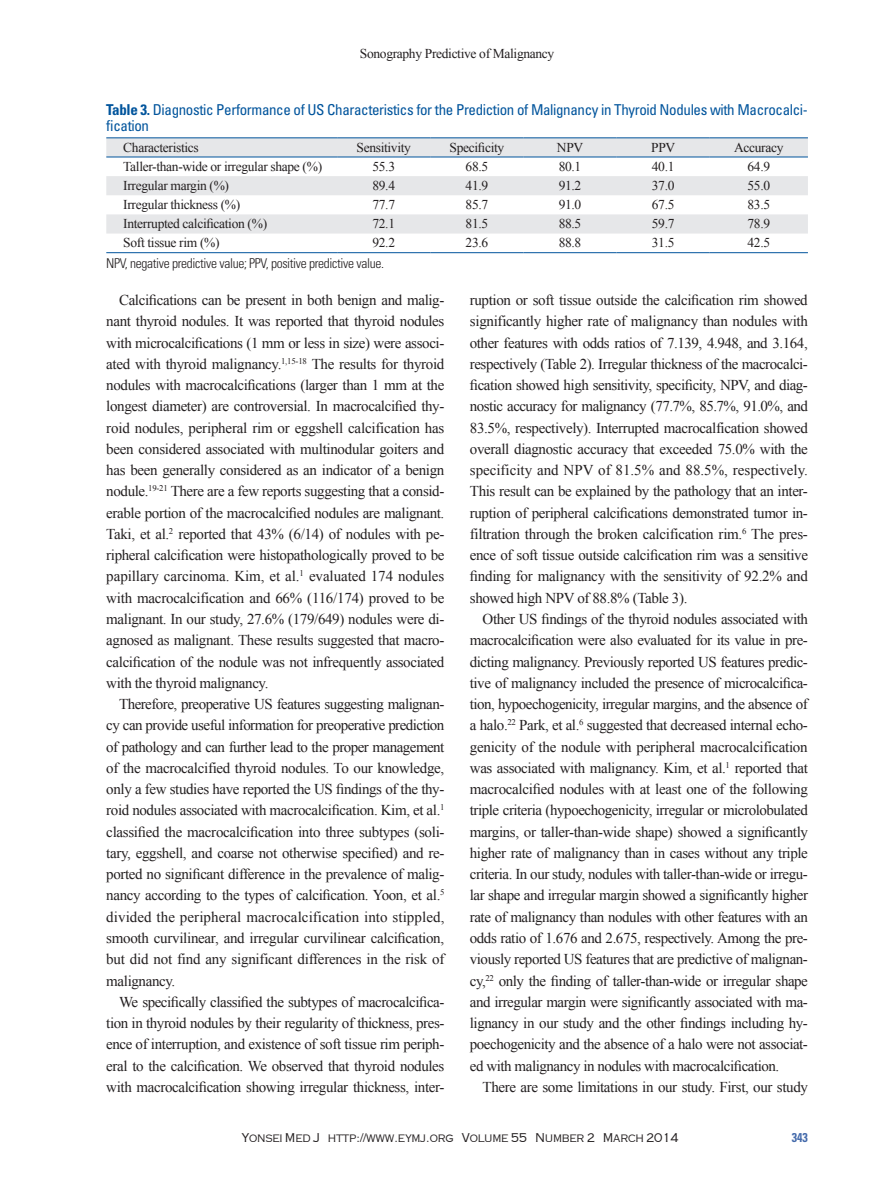
<style>
.page{position:relative;width:893px;height:1191px;background:#fff}
.page>*{position:absolute;margin:0;border:0;box-sizing:border-box;transform-origin:0 0}
.본문_YMJ{font:15px/21.3px "Times New Roman";letter-spacing:-.025em;color:#231f20;text-align:justify}
.표제목_YMJ{font:condensed 15px/16.5px "Univers LT Std";letter-spacing:-.025em;color:#01549c}
.표본문_YMJ{font:13.5px "Times New Roman";letter-spacing:-.025em;color:#231f20}
.표설명_YMJ{font:300 condensed 13.5px "Univers LT Std";letter-spacing:-.025em;color:#231f20}
.t1{font:700 condensed 12.75px "Univers LT Std";color:#446aab;scale:.95 1}
.t2{font:300 12px "Metalcut";letter-spacing:-.025em;color:#231f20}
.s1{font-weight:700}
</style>
<div class="page">
<svg style="left:106px;top:233px;width:702px;height:21px"></svg>
<svg style="left:106px;top:138px;width:702px;height:95px;fill:#e6e7e9"></svg>
<hr style="left:106px;top:137px;width:231px;height:1px;background:#01549c">
<hr style="left:337px;top:137px;width:93px;height:1px;background:#01549c">
<hr style="left:430px;top:137px;width:93px;height:1px;background:#01549c">
<hr style="left:523px;top:137px;width:94px;height:1px;background:#01549c">
<hr style="left:617px;top:137px;width:93px;height:1px;background:#01549c">
<hr style="left:710px;top:137px;width:98px;height:1px;background:#01549c">
<hr style="left:106px;top:157px;width:231px;height:1px;background:#01549c">
<hr style="left:337px;top:157px;width:93px;height:1px;background:#01549c">
<hr style="left:430px;top:157px;width:93px;height:1px;background:#01549c">
<hr style="left:523px;top:157px;width:94px;height:1px;background:#01549c">
<hr style="left:617px;top:157px;width:93px;height:1px;background:#01549c">
<hr style="left:710px;top:157px;width:98px;height:1px;background:#01549c">
<hr style="left:106px;top:252px;width:231px;height:1px;background:#01549c">
<hr style="left:337px;top:252px;width:93px;height:1px;background:#01549c">
<hr style="left:430px;top:252px;width:93px;height:1px;background:#01549c">
<hr style="left:523px;top:252px;width:94px;height:1px;background:#01549c">
<hr style="left:617px;top:252px;width:93px;height:1px;background:#01549c">
<hr style="left:710px;top:252px;width:98px;height:1px;background:#01549c">
<p class="표본문_YMJ" style="left:360px;top:44px;width:196px">Sonography Predictive of Malignancy</p>
<p class="표제목_YMJ" style="left:106px;top:101px;width:703px"><span class="s1">Table 3.</span> Diagnostic Performance of US Characteristics for the Prediction of Malignancy in Thyroid Nodules with Macrocalci&shy;fication</p>
<p class="표본문_YMJ" style="left:123px;top:138px;width:77px">Characteristics</p>
<p class="표본문_YMJ" style="left:357px;top:138px;width:56px">Sensitivity</p>
<p class="표본문_YMJ" style="left:450px;top:138px;width:56px">Specificity</p>
<p class="표본문_YMJ" style="left:557px;top:138px;width:28px">NPV</p>
<p class="표본문_YMJ" style="left:651px;top:138px;width:26px">PPV</p>
<p class="표본문_YMJ" style="left:734px;top:138px;width:51px">Accuracy</p>
<p class="표본문_YMJ" style="left:123px;top:158px;width:200px">Taller-than-wide or irregular shape (%)</p>
<p class="표본문_YMJ" style="left:372px;top:158px;width:24px">55.3</p>
<p class="표본문_YMJ" style="left:466px;top:158px;width:24px">68.5</p>
<p class="표본문_YMJ" style="left:559px;top:158px;width:24px">80.1</p>
<p class="표본문_YMJ" style="left:652px;top:158px;width:24px">40.1</p>
<p class="표본문_YMJ" style="left:747px;top:158px;width:24px">64.9</p>
<p class="표본문_YMJ" style="left:123px;top:177px;width:107px">Irregular margin (%)</p>
<p class="표본문_YMJ" style="left:372px;top:177px;width:24px">89.4</p>
<p class="표본문_YMJ" style="left:466px;top:177px;width:24px">41.9</p>
<p class="표본문_YMJ" style="left:559px;top:177px;width:24px">91.2</p>
<p class="표본문_YMJ" style="left:652px;top:177px;width:24px">37.0</p>
<p class="표본문_YMJ" style="left:747px;top:177px;width:24px">55.0</p>
<p class="표본문_YMJ" style="left:123px;top:196px;width:119px">Irregular thickness (%)</p>
<p class="표본문_YMJ" style="left:372px;top:196px;width:24px">77.7</p>
<p class="표본문_YMJ" style="left:466px;top:196px;width:24px">85.7</p>
<p class="표본문_YMJ" style="left:559px;top:196px;width:24px">91.0</p>
<p class="표본문_YMJ" style="left:652px;top:196px;width:24px">67.5</p>
<p class="표본문_YMJ" style="left:747px;top:196px;width:24px">83.5</p>
<p class="표본문_YMJ" style="left:123px;top:215px;width:145px">Interrupted calcification (%)</p>
<p class="표본문_YMJ" style="left:372px;top:215px;width:24px">72.1</p>
<p class="표본문_YMJ" style="left:466px;top:215px;width:24px">81.5</p>
<p class="표본문_YMJ" style="left:559px;top:215px;width:24px">88.5</p>
<p class="표본문_YMJ" style="left:652px;top:215px;width:24px">59.7</p>
<p class="표본문_YMJ" style="left:747px;top:215px;width:24px">78.9</p>
<p class="표본문_YMJ" style="left:123px;top:234px;width:98px">Soft tissue rim (%)</p>
<p class="표본문_YMJ" style="left:372px;top:234px;width:24px">92.2</p>
<p class="표본문_YMJ" style="left:466px;top:234px;width:24px">23.6</p>
<p class="표본문_YMJ" style="left:559px;top:234px;width:24px">88.8</p>
<p class="표본문_YMJ" style="left:652px;top:234px;width:24px">31.5</p>
<p class="표본문_YMJ" style="left:747px;top:234px;width:24px">42.5</p>
<p class="표설명_YMJ" style="left:106px;top:255px;width:279px">NPV, negative predictive value; PPV, positive predictive value.</p>
<p class="본문_YMJ" style="left:106px;top:289px;width:340px;text-indent:13px">Calcifications can be present in both benign and malig&shy;nant thyroid nodules. It was reported that thyroid nodules with microcalcifications (1 mm or less in size) were associ&shy;ated with thyroid malignancy.<sup>1,15-18</sup> The results for thyroid nodules with macrocalcifications (larger than 1 mm at the longest diameter) are controversial. In macrocalcified thy&shy;roid nodules, peripheral rim or eggshell calcification has been considered associated with multinodular goiters and has been generally considered as an indicator of a benign nodule.<sup>19-21</sup> There are a few reports suggesting that a consid&shy;erable portion of the macrocalcified nodules are malignant.<br>Taki, et al.<sup>2</sup> reported that 43% (6/14) of nodules with pe&shy;ripheral calcification were histopathologically proved to be papillary carcinoma. Kim, et al.<sup>1</sup> evaluated 174 nodules with macrocalcification and 66% (116/174) proved to be malignant. In our study, 27.6% (179/649) nodules were di&shy;agnosed as malignant. These results suggested that macro&shy;calcification of the nodule was not infrequently associated with the thyroid malignancy.</p>
<p class="본문_YMJ" style="left:106px;top:693px;width:340px;text-indent:13px">Therefore, preoperative US features suggesting malignan&shy;cy can provide useful information for preoperative prediction of pathology and can further lead to the proper management of the macrocalcified thyroid nodules. To our knowledge, only a few studies have reported the US findings of the thy&shy;roid nodules associated with macrocalcification. Kim, et al.<sup>1 </sup>classified the macrocalcification into three subtypes (soli&shy;tary, eggshell, and coarse not otherwise specified) and re&shy;ported no significant difference in the prevalence of malig&shy;nancy according to the types of calcification. Yoon, et al.<sup>5 </sup>divided the peripheral macrocalcification into stippled, smooth curvilinear, and irregular curvilinear calcification, but did not find any significant differences in the risk of malignancy.</p>
<p class="본문_YMJ" style="left:106px;top:991px;width:340px;text-indent:13px">We specifically classified the subtypes of macrocalcifica&shy;tion in thyroid nodules by their regularity of thickness, pres&shy;ence of interruption, and existence of soft tissue rim periph&shy;eral to the calcification. We observed that thyroid nodules with macrocalcification showing irregular thickness, inter-</p>
<p class="본문_YMJ" style="left:470px;top:289px;width:340px">ruption or soft tissue outside the calcification rim showed significantly higher rate of malignancy than nodules with other features with odds ratios of 7.139, 4.948, and 3.164, respectively (Table 2). Irregular thickness of the macrocalci&shy;fication showed high sensitivity, specificity, NPV, and diag&shy;nostic accuracy for malignancy (77.7%, 85.7%, 91.0%, and 83.5%, respectively). Interrupted macrocalfication showed overall diagnostic accuracy that exceeded 75.0% with the specificity and NPV of 81.5% and 88.5%, respectively.<br>This result can be explained by the pathology that an inter&shy;ruption of peripheral calcifications demonstrated tumor in&shy;filtration through the broken calcification rim.<sup>6</sup> The pres&shy;ence of soft tissue outside calcification rim was a sensitive finding for malignancy with the sensitivity of 92.2% and showed high NPV of 88.8% (Table 3).</p>
<p class="본문_YMJ" style="left:470px;top:608px;width:340px;text-indent:13px">Other US findings of the thyroid nodules associated with macrocalcification were also evaluated for its value in pre&shy;dicting malignancy. Previously reported US features predic&shy;tive of malignancy included the presence of microcalcifica&shy;tion, hypoechogenicity, irregular margins, and the absence of a halo.<sup>22</sup> Park, et al.<sup>6</sup> suggested that decreased internal echo&shy;genicity of the nodule with peripheral macrocalcification was associated with malignancy. Kim, et al.<sup>1</sup> reported that macrocalcified nodules with at least one of the following triple criteria (hypoechogenicity, irregular or microlobulated margins, or taller-than-wide shape) showed a significantly higher rate of malignancy than in cases without any triple criteria. In our study, nodules with taller-than-wide or irregu&shy;lar shape and irregular margin showed a significantly higher rate of malignancy than nodules with other features with an odds ratio of 1.676 and 2.675, respectively. Among the pre&shy;viously reported US features that are predictive of malignan&shy;cy,<sup>22</sup> only the finding of taller-than-wide or irregular shape and irregular margin were significantly associated with ma&shy;lignancy in our study and the other findings including hy&shy;poechogenicity and the absence of a halo were not associat&shy;ed with malignancy in nodules with macrocalcification.</p>
<p class="본문_YMJ" style="left:483px;top:1076px;width:327px">There are some limitations in our study. First, our study</p>
<p class="t2" style="left:241px;top:1130px;width:439px">Yonsei Med J http://www.eymj.org Volume 55 Number 2 March 2014</p>
<p class="t1" style="left:792px;top:1129px;width:18px">343</p>
</div>
